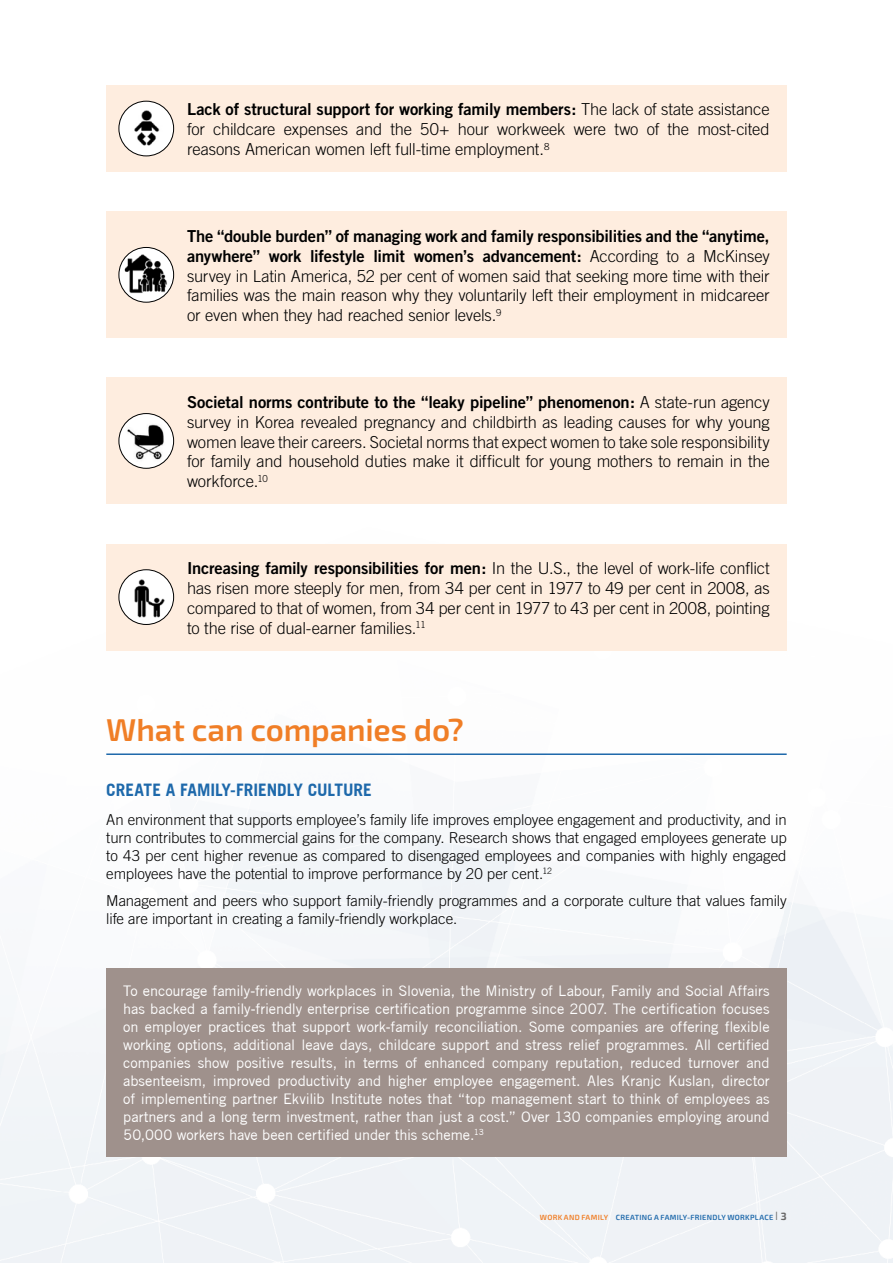
<style>
.page{position:relative;width:893px;height:1263px;background:#fff}
.page>*{position:absolute;margin:0;border:0;box-sizing:border-box;transform-origin:0 0}
.t1{font:600 31.5px "Exo 2.0";letter-spacing:-.005em;color:#f07e26}
.t2{font:700 17.25px "Trade Gothic";letter-spacing:-.005em;color:#1e69ab}
.t3{font:300 16.5px/19.8px "Trade Gothic";letter-spacing:-.01em;color:#000;text-align:justify}
.t4{font:16.5px/19.8px "Trade Gothic Bold Two";letter-spacing:-.01em;color:#000}
.t5{font:300 15px/18px "Trade Gothic";letter-spacing:-.005em;color:#000;text-align:justify}
.t6{font:14.7px/18px "Trade Gothic";letter-spacing:-.005em;color:#fff;text-align:justify}
.t7{font:600 7.5px "Exo 2.0";letter-spacing:.035em;color:#1e69ab}
.s1{font-family:"Trade Gothic";font-weight:300}
.s2{color:#f07e26}
.s3{font-weight:300;font-size:12px;color:#686868}
.s4{font-weight:700;font-size:10.5px;color:#686868}
</style>
<div class="page">
<div style="left:106px;top:968px;width:681px;height:189px;background:#9f918c"></div>
<hr style="left:106px;top:753px;width:681px;height:2px;background:#1e69ab">
<div style="left:106px;top:85px;width:681px;height:87px;background:#feeddf"></div>
<img style="left:119px;top:101px;width:55px;height:55px;border-radius:27px">
<div style="left:119px;top:101px;width:55px;height:55px;border:1px solid #000;border-radius:50%"></div>
<div style="left:106px;top:212px;width:681px;height:126px;background:#feeddf"></div>
<img style="left:119px;top:247px;width:55px;height:55px;border-radius:27px">
<div style="left:119px;top:247px;width:55px;height:55px;border:1px solid #000;border-radius:50%"></div>
<div style="left:106px;top:378px;width:681px;height:126px;background:#feeddf"></div>
<img style="left:119px;top:414px;width:55px;height:54px;border-radius:27px">
<div style="left:119px;top:413px;width:55px;height:56px;border:1px solid #000;border-radius:50%"></div>
<div style="left:106px;top:544px;width:681px;height:106px;background:#feeddf"></div>
<img style="left:119px;top:570px;width:55px;height:54px;border-radius:27px">
<div style="left:119px;top:569px;width:55px;height:56px;border:1px solid #000;border-radius:50%"></div>
<p class="t4" style="left:187px;top:99px;width:584px">Lack of structural support for working family members: <span class="s1">The lack of state assistance</span></p>
<p class="t3" style="left:187px;top:119px;width:584px">for childcare expenses and the 50+ hour workweek were two of the most-cited reasons American women left full-time employment.<sup>8</sup></p>
<p class="t4" style="left:187px;top:226px;width:584px">The “double burden” of managing work and family responsibilities and the “anytime, anywhere” work lifestyle limit women’s advancement: <span class="s1">According to a McKinsey</span></p>
<p class="t3" style="left:187px;top:266px;width:584px">survey in Latin America, 52 per cent of women said that seeking more time with their families was the main reason why they voluntarily left their employment in midcareer or even when they had reached senior levels.<sup>9</sup></p>
<p class="t4" style="left:187px;top:392px;width:584px">Societal norms contribute to the “leaky pipeline” phenomenon: <span class="s1">A state-run agency</span></p>
<p class="t3" style="left:187px;top:412px;width:584px">survey in Korea revealed pregnancy and childbirth as leading causes for why young women leave their careers. Societal norms that expect women to take sole responsibility for family and household duties make it difficult for young mothers to remain in the workforce.<sup>10</sup></p>
<p class="t4" style="left:187px;top:558px;width:584px">Increasing family responsibilities for men: <span class="s1">In the U.S., the level of work-life conflict</span></p>
<p class="t3" style="left:187px;top:578px;width:584px">has risen more steeply for men, from 34 per cent in 1977 to 49 per cent in 2008, as compared to that of women, from 34 per cent in 1977 to 43 per cent in 2008, pointing to the rise of dual-earner families.<sup>11</sup></p>
<h1 class="t1" style="left:106px;top:711px;width:359px">WHAT CAN COMPANIES DO?</h1>
<p class="t2" style="left:106px;top:780px;width:267px">CREATE A FAMILY-FRIENDLY CULTURE</p>
<p class="t5" style="left:106px;top:810px;width:682px">An environment that supports employee’s family life improves employee engagement and productivity, and in turn contributes to commercial gains for the company. Research shows that engaged employees generate up to 43 per cent higher revenue as compared to disengaged employees and companies with highly engaged employees have the potential to improve performance by 20 per cent.<sup>12</sup></p>
<p class="t5" style="left:106px;top:891px;width:682px">Management and peers who support family-friendly programmes and a corporate culture that values family life are important in creating a family-friendly workplace.</p>
<p class="t6" style="left:123px;top:981px;width:648px">To encourage family-friendly workplaces in Slovenia, the Ministry of Labour, Family and Social Affairs has backed a family-friendly enterprise certification programme since 2007. The certification focuses on employer practices that support work-family reconciliation. Some companies are offering flexible working options, additional leave days, childcare support and stress relief programmes. All certified companies show positive results, in terms of enhanced company reputation, reduced turnover and absenteeism, improved productivity and higher employee engagement. Ales Kranjc Kuslan, director of implementing partner Ekvilib Institute notes that “top management start to think of employees as partners and a long term investment, rather than just a cost.” Over 130 companies employing around 50,000 workers have been certified under this scheme.<sup>13</sup></p>
<p class="t7" style="left:540px;top:1213px;width:126px"><span class="s2">WORK AND FAMILY</span> CREATING A FAMILY</p>
<p class="t7" style="left:687px;top:1213px;width:26px">-FRIENDLY</p>
<p class="t7" style="left:727px;top:1213px;width:7px">WORK</p>
<p class="t7" style="left:750px;top:1213px;width:11px">PLAC</p>
<p class="t7" style="left:769px;top:1213px;width:19px">E <span class="s3">I</span> <span class="s4">3</span></p>
</div>
